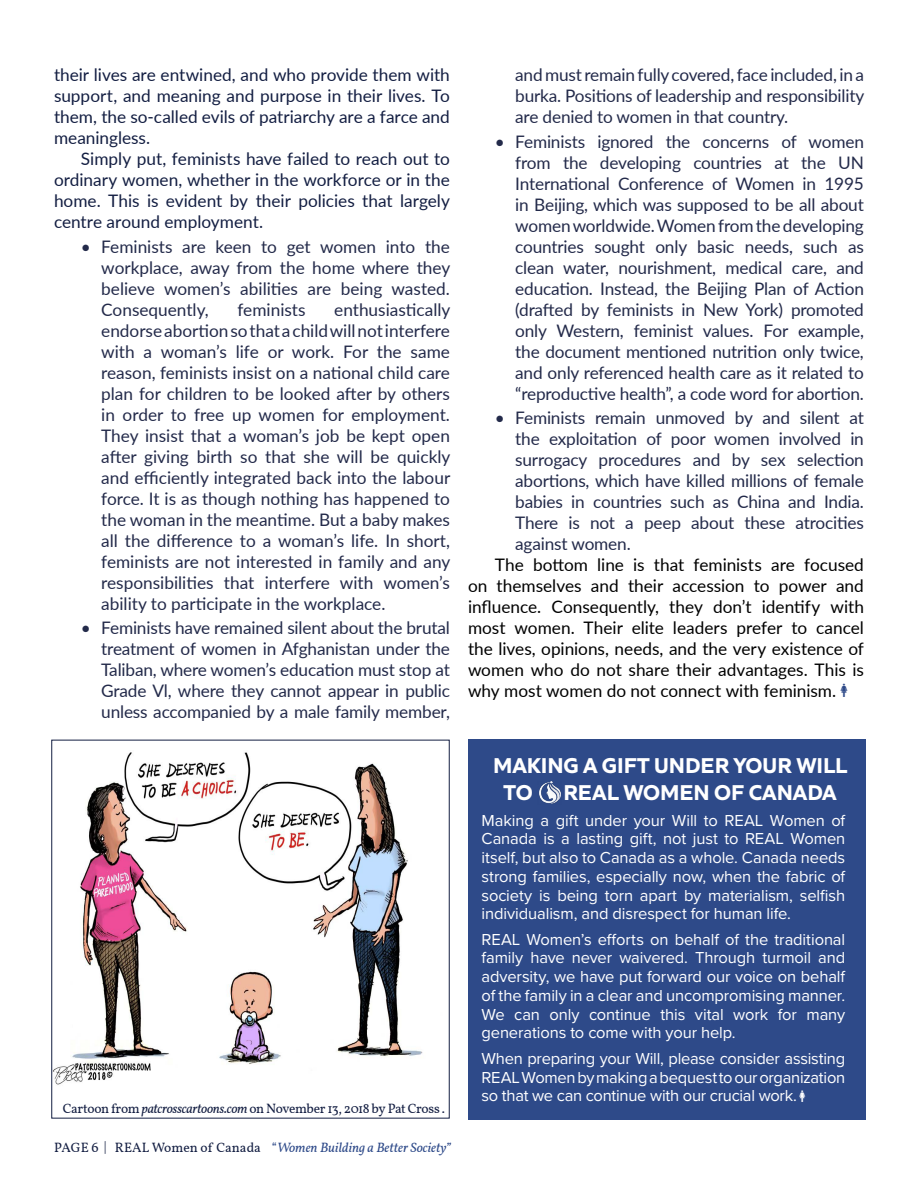
<style>
.page{position:relative;width:918px;height:1188px;background:#fff}
.page>*{position:absolute;margin:0;border:0;box-sizing:border-box;transform-origin:0 0}
.t1{font:700 22.5px/27px "Quiet Sans";letter-spacing:-.005em;color:#fff}
.t2{font:17.25px/21px "Lato";letter-spacing:-.01em;color:#232a4a;text-align:justify}
.t3{font:17.25px/21px "Lato";color:#131e42;text-align:justify}
.t4{font:17.25px/21px "Lato";color:#000;text-align:justify}
.t5{font:16.5px/18.8px "Proxima Nova";letter-spacing:-.01em;color:#fff;text-align:justify}
.t6{font:13.5px "Vollkorn";letter-spacing:-.03em;color:#131e42}
.t7{font:italic 13.5px "Vollkorn";color:#2e4a89}
.s1{font-style:italic}
.s2{font-style:normal;color:#131e42}
.s3{font-style:normal}
</style>
<div class="page">
<img style="left:53px;top:752px;width:370px;height:333px">
<div style="left:51px;top:740px;width:399px;height:379px;border:1px solid #131e42"></div>
<div style="left:468px;top:740px;width:398px;height:380px;background:#2e4a89"></div>
<img style="left:539px;top:781px;width:22px;height:23px">
<p class="t3" style="left:54px;top:64px;width:397px">their lives are entwined, and who provide them with support, and meaning and purpose in their lives. To them, the so-called evils of patriarchy are a farce and meaningless.</p>
<p class="t3" style="left:54px;top:148px;width:397px;text-indent:27px">Simply put, feminists have failed to reach out to ordinary women, whether in the workforce or in the home. This is evident by their policies that largely centre around employment.</p>
<p class="t2" style="left:101px;top:235px;width:351px;text-indent:-20px">• Feminists are keen to get women into the workplace, away from the home where they believe women’s abilities are being wasted.<br>Consequently,</p>
<p class="t2" style="left:101px;top:298px;width:351px;text-indent:233px">enthusiastically endorse abortion so that a child will not interfere with a woman’s life or work. For the same reason, feminists insist on a national child care plan for children to be looked after by others in order to free up women for employment.<br>They insist that a woman’s job be kept open after giving birth so that she will be quickly and efficiently integrated back into the labour force. It is as though nothing has happened to the woman in the meantime. But a baby makes all the difference to a woman’s life. In short, feminists are not interested in family and any responsibilities that interfere with women’s ability to participate in the workplace.</p>
<p class="t2" style="left:101px;top:617px;width:350px;text-indent:-20px">• Feminists have remained silent about the brutal treatment of women in Afghanistan under the Taliban, where women’s education must stop at Grade Vl, where they cannot appear in public unless accompanied by a male family member,</p>
<p class="t2" style="left:238px;top:298px;width:70px">feminists</p>
<p class="t6" style="left:63px;top:1099px;width:384px">Cartoon from <span class="s1">patcrosscartoons.com</span> on November 13, 2018 by Pat Cross .</p>
<p class="t7" style="left:54px;top:1138px;width:398px"><span class="s2">PAGE 6 | REAL Women of Canada</span> <span class="s3">“</span>Women Building a Better Society”</p>
<p class="t2" style="left:515px;top:64px;width:351px">and must remain fully covered, face included, in a burka. Positions of leadership and responsibility are denied to women in that country.</p>
<p class="t2" style="left:515px;top:130px;width:350px;text-indent:-20px">• Feminists ignored the concerns of women from the developing countries at the UN International Conference of Women in 1995 in Beijing, which was supposed to be all about women worldwide. Women from the developing countries sought only basic needs, such as clean water, nourishment, medical care, and education. Instead, the Beijing Plan of Action (drafted by feminists in New York) promoted only Western, feminist values. For example, the document mentioned nutrition only twice, and only referenced health care as it related to “reproductive health”, a code word for abortion.</p>
<p class="t2" style="left:515px;top:407px;width:350px;text-indent:-20px">• Feminists remain unmoved by and silent at the exploitation of poor women involved in surrogacy procedures and by sex selection abortions, which have killed millions of female babies in countries such as China and India.<br>There is not a peep about these atrocities against women.</p>
<p class="t4" style="left:468px;top:554px;width:397px;text-indent:27px">The bottom line is that feminists are focused on themselves and their accession to power and influence. Consequently, they don’t identify with most women. Their elite leaders prefer to cancel the lives, opinions, needs, and the very existence of women who do not share their advantages. This is why most women do not connect with feminism.</p>
<h1 class="t1" style="left:503px;top:750px;width:345px;text-indent:-10px">MAKING A GIFT UNDER YOUR WILL<br>TO</h1>
<h1 class="t1" style="left:563px;top:777px;width:275px">REAL WOMEN OF CANADA</h1>
<p class="t5" style="left:482px;top:810px;width:365px">Making a gift under your Will to REAL Women of Canada is a lasting gift, not just to REAL Women itself, but also to Canada as a whole. Canada needs strong families, especially now, when the fabric of society is being torn apart by materialism, selfish individualism, and disrespect for human life.</p>
<p class="t5" style="left:482px;top:929px;width:365px">REAL Women’s efforts on behalf of the traditional family have never waivered. Through turmoil and adversity, we have put forward our voice on behalf of the family in a clear and uncompromising manner.<br>We can only continue this vital work for many generations to come with your help.</p>
<p class="t5" style="left:482px;top:1048px;width:365px">When preparing your Will, please consider assisting REAL Women by making a bequest to our organization so that we can continue with our crucial work.</p>
</div>
